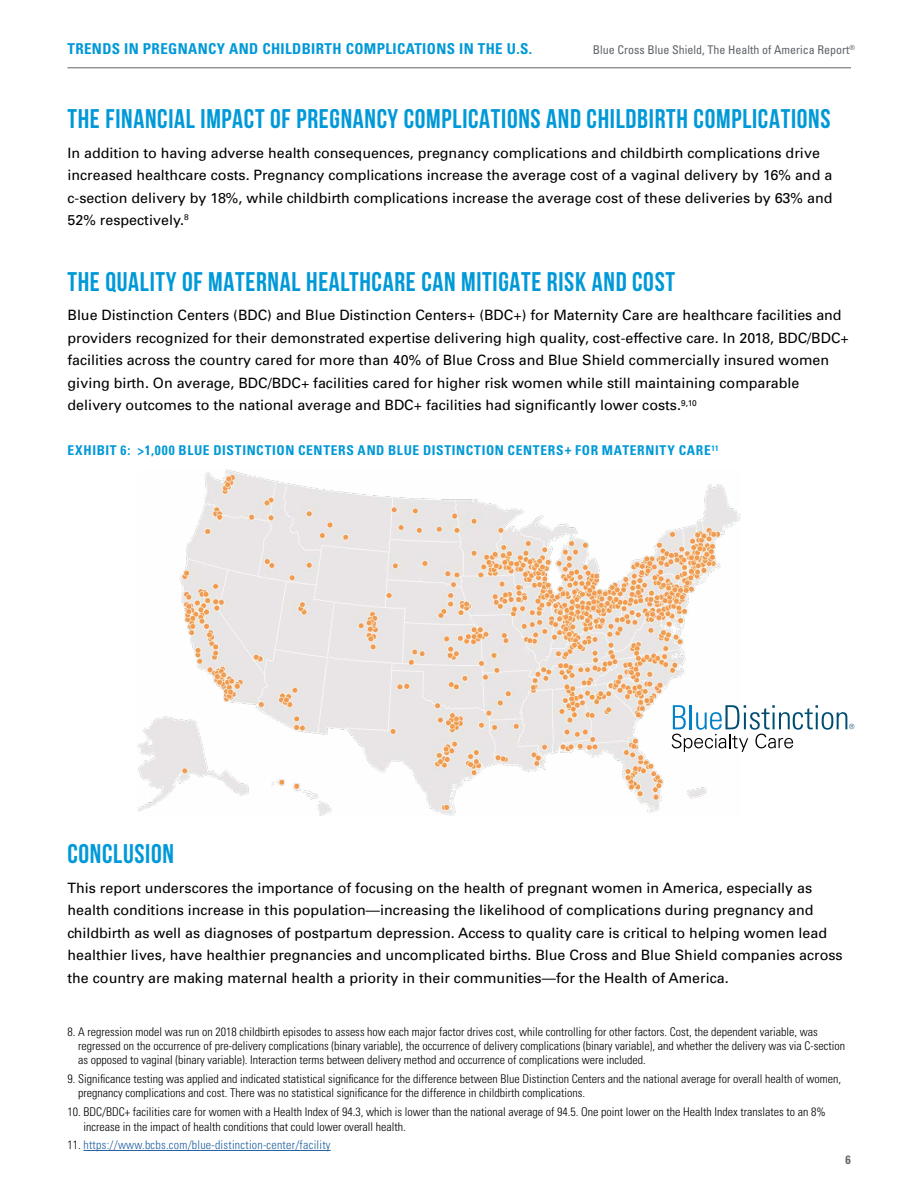
<style>
.page{position:relative;width:918px;height:1188px;background:#fff}
.page>*{position:absolute;margin:0;border:0;box-sizing:border-box;transform-origin:0 0}
.t1{font:700 27px "Bebas Neue";letter-spacing:.025em;color:#0099d8}
.t2{font:700 condensed 15px "Univers";letter-spacing:.025em;color:#0099d8}
.t3{font:14.25px/22.5px "Univers";color:#000}
.t4{font:700 condensed 13.5px "Univers";letter-spacing:.05em;color:#0099d8}
.t5{font:300 condensed 12px/14.4px "Univers";color:#000}
.t6{font:300 condensed 12px "Univers";letter-spacing:.02em;color:#215e9e}
.t7{font:condensed 12px "Univers";color:#5f636a}
.t8{font:700 condensed 12px "Univers";color:#5f636a}
.s1{color:#000}
</style>
<div class="page">
<hr style="left:68px;top:67px;width:783px;height:1px;background:#5f636a">
<img style="left:137px;top:469px;width:604px;height:346px">
<hr style="left:83px;top:1150px;width:248px;height:1px;background:#215e9e">
<svg style="left:672px;top:705px;width:182px;height:47px"></svg>
<p class="t2" style="left:68px;top:39px;width:466px">TRENDS IN PREGNANCY AND CHILDBIRTH COMPLICATIONS IN THE U.S.</p>
<p class="t7" style="left:593px;top:42px;width:264px">Blue Cross Blue Shield, The Health of America Report<sup>®</sup></p>
<h1 class="t1" style="left:68px;top:104px;width:764px">THE FINANCIAL IMPACT OF PREGNANCY COMPLICATIONS AND CHILDBIRTH COMPLICATIONS</h1>
<p class="t3" style="left:68px;top:141px;width:767px">In addition to having adverse health consequences, pregnancy complications and childbirth complications drive increased healthcare costs. Pregnancy complications increase the average cost of a vaginal delivery by 16% and a c-section delivery by 18%, while childbirth complications increase the average cost of these deliveries by 63% and 52% respectively.<sup>8</sup></p>
<h1 class="t1" style="left:68px;top:267px;width:609px">THE QUALITY OF MATERNAL HEALTHCARE CAN MITIGATE RISK AND COST</h1>
<p class="t3" style="left:68px;top:304px;width:783px">Blue Distinction Centers (BDC) and Blue Distinction Centers+ (BDC+) for Maternity Care are healthcare facilities and providers recognized for their demonstrated expertise delivering high quality, cost-effective care. In 2018, BDC/BDC+ facilities across the country cared for more than 40% of Blue Cross and Blue Shield commercially insured women giving birth. On average, BDC/BDC+ facilities cared for higher risk women while still maintaining comparable delivery outcomes to the national average and BDC+ facilities had significantly lower costs.<sup>9,10</sup></p>
<p class="t4" style="left:68px;top:442px;width:653px">EXHIBIT 6: &gt;1,000 BLUE DISTINCTION CENTERS AND BLUE DISTINCTION CENTERS+ FOR MATERNITY CARE<sup>11</sup></p>
<h1 class="t1" style="left:68px;top:839px;width:108px">CONCLUSION</h1>
<p class="t3" style="left:68px;top:876px;width:777px">This report underscores the importance of focusing on the health of pregnant women in America, especially as health conditions increase in this population—increasing the likelihood of complications during pregnancy and childbirth as well as diagnoses of postpartum depression. Access to quality care is critical to helping women lead healthier lives, have healthier pregnancies and uncomplicated births. Blue Cross and Blue Shield companies across the country are making maternal health a priority in their communities—for the Health of America.</p>
<p class="t5" style="left:78px;top:1024px;width:768px;text-indent:-11px">8. A regression model was run on 2018 childbirth episodes to assess how each major factor drives cost, while controlling for other factors. Cost, the dependent variable, was regressed on the occurrence of pre-delivery complications (binary variable), the occurrence of delivery complications (binary variable), and whether the delivery was via C-section as opposed to vaginal (binary variable). Interaction terms between delivery method and occurrence of complications were included.</p>
<p class="t5" style="left:78px;top:1072px;width:764px;text-indent:-11px">9. Significance testing was applied and indicated statistical significance for the difference between Blue Distinction Centers and the national average for overall health of women, pregnancy complications and cost. There was no statistical significance for the difference in childbirth complications.</p>
<p class="t5" style="left:83px;top:1105px;width:744px;text-indent:-16px">10. BDC/BDC+ facilities care for women with a Health Index of 94.3, which is lower than the national average of 94.5. One point lower on the Health Index translates to an 8% increase in the impact of health conditions that could lower overall health.</p>
<p class="t6" style="left:68px;top:1138px;width:265px"><span class="s1">11.</span> https://www.bcbs.com/blue-distinction-center/facility</p>
<p class="t8" style="left:845px;top:1152px;width:7px">6</p>
</div>
